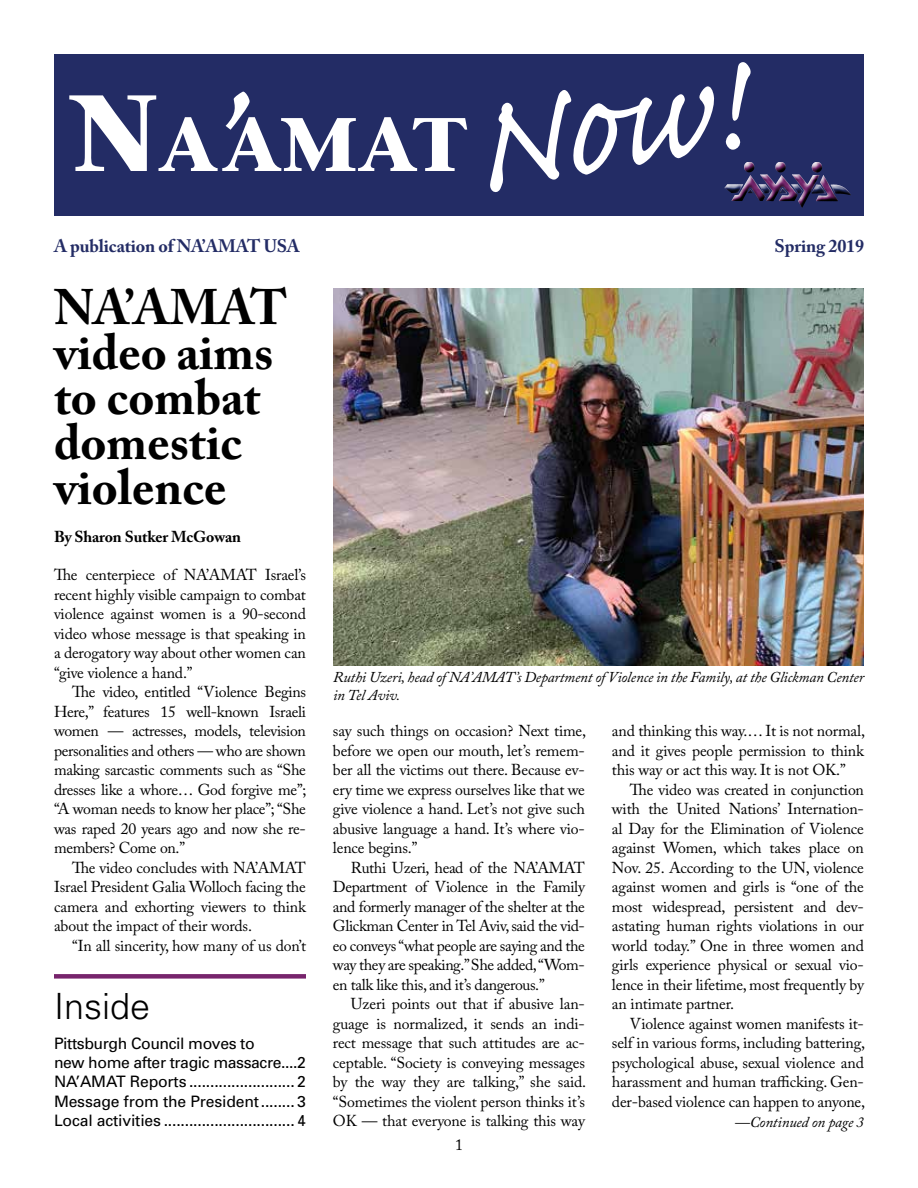
<style>
.page{position:relative;width:918px;height:1188px;background:#fff}
.page>*{position:absolute;margin:0;border:0;box-sizing:border-box;transform-origin:0 0}
.t1{font:180px "Caflisch Script Pro";color:#fff}
.t2{font:700 75.6px "Stone Serif";color:#fff}
.t3{font:700 49.5px/45px "Adobe Caslon Pro";color:#000}
.t4{font:300 36px "Univers";color:#000}
.t5{font:700 18px "Adobe Caslon Pro";letter-spacing:-.01em;color:#232c65}
.t6{font:15.75px/19.5px "Adobe Caslon Pro";letter-spacing:-.01em;color:#000;text-align:justify}
.t7{font:15.75px/19.5px "Univers";letter-spacing:-.025em;color:#000}
.t8{font:700 15.75px "Adobe Caslon Pro";letter-spacing:-.01em;color:#000}
.t9{font:italic 15px/18px "Adobe Caslon Pro";letter-spacing:-.01em;color:#000}
.s1{font-size:108px}
</style>
<div class="page">
<div style="left:54px;top:54px;width:810px;height:162px;background:#232c65"></div>
<div style="left:54px;top:974px;width:252px;height:5px;background:#77246c"></div>
<svg style="left:724px;top:162px;width:127px;height:46px"></svg>
<img style="left:333px;top:288px;width:531px;height:378px">
<h2 class="t2" style="left:72px;top:98px;width:397px"><span class="s1">N</span>A<span class="s1">’</span>AMAT</h2>
<h1 class="t1" style="left:455px;top:57px;width:273px;rotate:-10deg">Now!</h1>
<p class="t5" style="left:54px;top:235px;width:247px">A publication of NA’AMAT USA</p>
<p class="t5" style="left:775px;top:235px;width:91px">Spring 2019</p>
<h3 class="t3" style="left:54px;top:285px;width:235px">NA’AMAT video aims to combat domestic violence</h3>
<p class="t8" style="left:54px;top:527px;width:189px">By Sharon Sutker McGowan</p>
<p class="t6" style="left:54px;top:565px;width:254px">The centerpiece of NA’AMAT Israel’s recent highly visible campaign to combat violence against women is a 90-second video whose message is that speaking in a derogatory way about other women can “give violence a hand.”</p>
<p class="t6" style="left:54px;top:682px;width:254px;text-indent:18px">The video, entitled “Violence Begins Here,” features 15 well-known Israeli women — actresses, models, television personalities and others — who are shown making sarcastic comments such as “She dresses like a whore… God forgive me”; “A woman needs to know her place”; “She was raped 20 years ago and now she re&shy;members? Come on.”</p>
<p class="t6" style="left:54px;top:858px;width:254px;text-indent:18px">The video concludes with NA’AMAT Israel President Galia Wolloch facing the camera and exhorting viewers to think about the impact of their words.</p>
<p class="t6" style="left:72px;top:936px;width:236px">“In all sincerity, how many of us don’t</p>
<p class="t9" style="left:333px;top:667px;width:533px">Ruthi Uzeri, head of NA’AMAT’s Department of Violence in the Family, at the Glickman Center in Tel Aviv.</p>
<p class="t6" style="left:612px;top:721px;width:255px">and thinking this way.… It is not normal, and it gives people permission to think this way or act this way. It is not OK.”</p>
<p class="t6" style="left:612px;top:780px;width:254px;text-indent:18px">The video was created in conjunction with the United Nations’ Internation&shy;al Day for the Elimination of Violence against Women, which takes place on Nov. 25. According to the UN, violence against women and girls is “one of the most widespread, persistent and dev&shy;astating human rights violations in our world today.” One in three women and girls experience physical or sexual vio&shy;lence in their lifetime, most frequently by an intimate partner.</p>
<p class="t6" style="left:612px;top:1014px;width:255px;text-indent:18px">Violence against women manifests it&shy;self in various forms, including battering, psychological abuse, sexual violence and harassment and human trafficking. Gen&shy;der-based violence can happen to anyone,</p>
<p class="t6" style="left:333px;top:721px;width:255px">say such things on occasion? Next time, before we open our mouth, let’s remem&shy;ber all the victims out there. Because ev&shy;ery time we express ourselves like that we give violence a hand. Let’s not give such abusive language a hand. It’s where vio&shy;lence begins.”</p>
<p class="t6" style="left:333px;top:858px;width:254px;text-indent:18px">Ruthi Uzeri, head of the NA’AMAT Department of Violence in the Family and formerly manager of the shelter at the Glickman Center in Tel Aviv, said the vid&shy;eo conveys “what people are saying and the way they are speaking.” She added, “Wom&shy;en talk like this, and it’s dangerous.”</p>
<p class="t6" style="left:333px;top:994px;width:255px;text-indent:18px">Uzeri points out that if abusive lan&shy;guage is normalized, it sends an indi&shy;rect message that such attitudes are ac&shy;ceptable. “Society is conveying messages by the way they are talking,” she said. “Sometimes the violent person thinks it’s OK — that everyone is talking this way</p>
<h3 class="t4" style="left:54px;top:985px;width:98px">Inside</h3>
<p class="t7" style="left:54px;top:1033px;width:254px">Pittsburgh Council moves to<br>new home after tragic massacre....2<br>NA’AMAT Reports ......................... 2<br>Message from the President........ 3<br>Local activities ............................... 4</p>
<p class="t9" style="left:735px;top:1113px;width:131px">—Continued on page 3</p>
<p class="t6" style="left:455px;top:1135px;width:9px">1</p>
</div>
